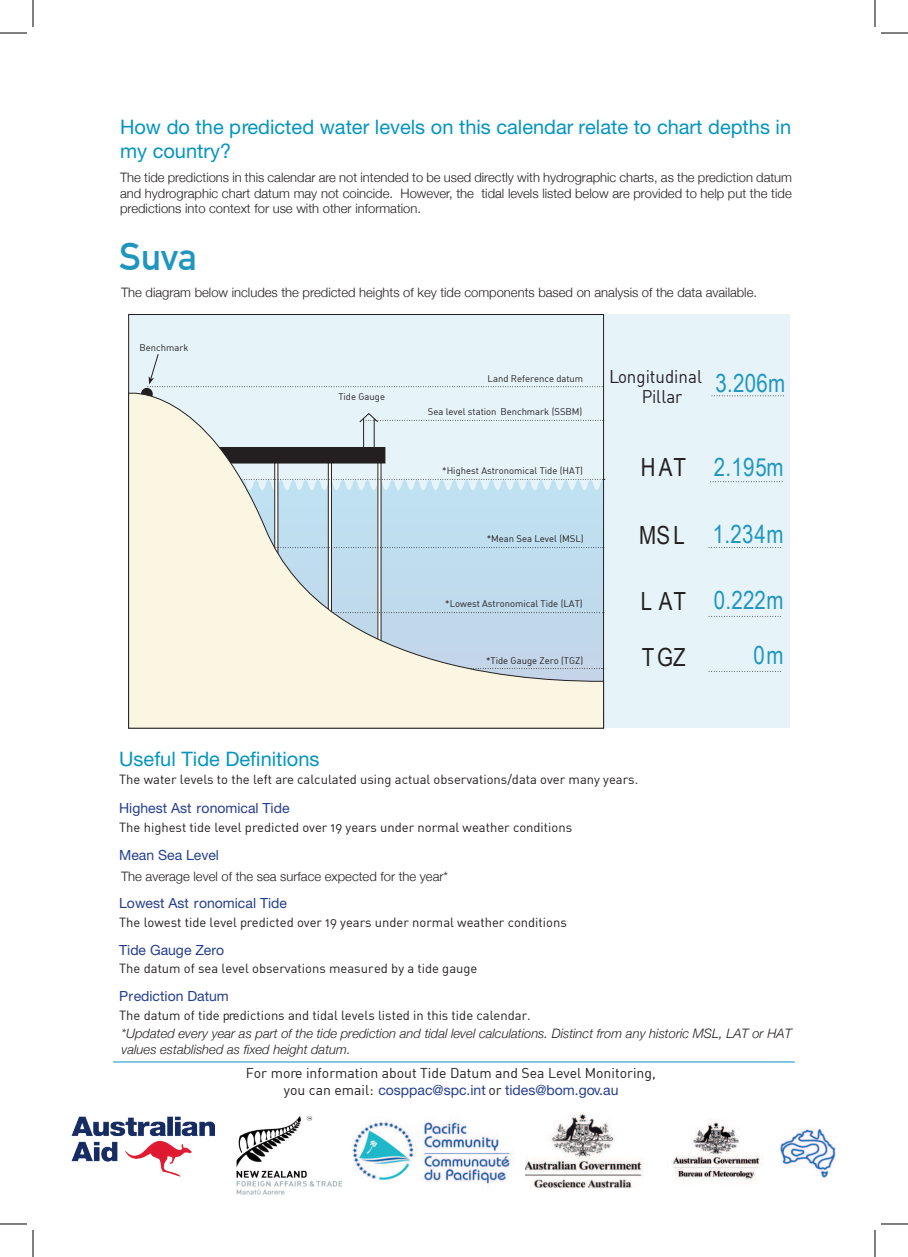
<style>
.page{position:relative;width:908px;height:1257px;background:#fff}
.page>*{position:absolute;margin:0;border:0;box-sizing:border-box;transform-origin:0 0}
.t1{font:700 38px "DIN Alternate";color:#2096bf}
.t2{font:25px/54.5px "Arial Narrow";letter-spacing:.01em;color:#2096bf;text-align:right}
.t3{font:25px "Arial Narrow";letter-spacing:.075em;color:#231f20}
.t4{font:20px/24px "Helvetica Neue";color:#0395c0}
.t5{font:18px/20px "DIN Regular Alternate";color:#231f20}
.t6{font:14px "Helvetica Neue";color:#253f8e}
.t7{font:14px "DIN Regular Alternate";color:#231f20}
.t8{font:300 13px/15.6px "Helvetica Neue";color:#231f20;text-align:justify}
.t9{font:13px "DIN Regular Alternate";color:#231f20}
.t10{font:italic 300 13px/15.6px "Helvetica Neue";color:#231f20}
.t11{font:9.5px "DIN Regular Alternate";color:#231f20}
.s1{font-family:"DIN Regular Alternate";color:#231f20}
</style>
<div class="page">
<hr style="left:113px;top:1061px;width:682px;height:1px;background:#0395c0">
<div style="left:128px;top:314px;width:661px;height:414px;background:#e6f4fa"></div>
<svg style="left:712px;top:395px;width:72px;height:1px"></svg>
<svg style="left:710px;top:481px;width:73px;height:1px"></svg>
<svg style="left:709px;top:547px;width:72px;height:1px"></svg>
<svg style="left:709px;top:616px;width:72px;height:1px"></svg>
<svg style="left:709px;top:670px;width:72px;height:2px"></svg>
<svg style="left:128px;top:383px;width:476px;height:346px"></svg>
<svg style="left:148px;top:354px;width:456px;height:33px"></svg>
<img style="left:525px;top:1112px;width:118px;height:76px">
<img style="left:671px;top:1122px;width:165px;height:62px">
<img style="left:352px;top:1120px;width:162px;height:64px">
<img style="left:236px;top:1115px;width:107px;height:80px">
<img style="left:72px;top:1116px;width:142px;height:60px">
<svg style="left:0;top:33px;width:27px;height:1px"></svg>
<svg style="left:881px;top:33px;width:27px;height:1px"></svg>
<svg style="left:0;top:1223px;width:27px;height:1px"></svg>
<svg style="left:881px;top:1223px;width:27px;height:1px"></svg>
<svg style="left:33px;top:0;width:1px;height:27px"></svg>
<svg style="left:33px;top:1230px;width:1px;height:27px"></svg>
<svg style="left:875px;top:0;width:1px;height:27px"></svg>
<svg style="left:875px;top:1230px;width:1px;height:27px"></svg>
<h3 class="t4" style="left:120px;top:117px;width:673px">How do the predicted water levels on this calendar relate to chart depths in my country?</h3>
<p class="t8" style="left:120px;top:171px;width:673px">The tide predictions in this calendar are not intended to be used directly with hydrographic charts, as the prediction datum and hydrographic chart datum may not coincide. However, the tidal levels listed below are provided to help put the tide predictions into context for use with other information.</p>
<h1 class="t1" style="left:119px;top:235px;width:80px">Suva</h1>
<p class="t8" style="left:121px;top:285px;width:637px">The diagram below includes the predicted heights of key tide components based on analysis of the data available.</p>
<p class="t11" style="left:140px;top:343px;width:50px">Benchmark</p>
<p class="t11" style="left:338px;top:392px;width:48px">Tide Gauge</p>
<p class="t11" style="left:488px;top:374px;width:97px">Land Reference datum</p>
<p class="t11" style="left:428px;top:407px;width:156px">Sea level station Benchmark (SSBM)</p>
<p class="t11" style="left:496px;top:408px;width:84px">Benchmark (SSBM)</p>
<p class="t11" style="left:442px;top:467px;width:142px">*Highest Astronomical Tide (HAT)</p>
<p class="t11" style="left:442px;top:467px;width:138px">Highest Astronomical Tide (HAT)</p>
<p class="t11" style="left:487px;top:535px;width:98px">*Mean Sea Level (MSL)</p>
<p class="t11" style="left:486px;top:535px;width:94px">Mean Sea Level (MSL)</p>
<p class="t11" style="left:445px;top:599px;width:139px">*Lowest Astronomical Tide (LAT)</p>
<p class="t11" style="left:442px;top:599px;width:139px">*Lowest Astronomical Tide (LAT)</p>
<p class="t11" style="left:486px;top:656px;width:99px">*Tide Gauge Zero (TGZ)</p>
<p class="t11" style="left:482px;top:657px;width:99px">*Tide Gauge Zero (TGZ)</p>
<h3 class="t5" style="left:642px;top:368px;width:62px;text-indent:-33px">Longitudinal<br>Pillar</h3>
<h2 class="t2" style="left:715px;top:356px;width:71px">3.206m</h2>
<h2 class="t3" style="left:641px;top:453px;width:46px">HAT</h2>
<h2 class="t2" style="left:714px;top:440px;width:71px">2.195m</h2>
<h2 class="t3" style="left:639px;top:521px;width:47px">MSL</h2>
<h2 class="t2" style="left:713px;top:506px;width:72px">1.234m</h2>
<h2 class="t3" style="left:641px;top:586px;width:46px">LAT</h2>
<h2 class="t3" style="left:642px;top:642px;width:45px">TGZ</h2>
<h2 class="t2" style="left:714px;top:573px;width:71px">0.222m<br>0m</h2>
<h3 class="t4" style="left:119px;top:748px;width:202px">Useful Tide Definitions</h3>
<p class="t9" style="left:119px;top:774px;width:520px">The water levels to the left are calculated using actual observations/data over many years.</p>
<p class="t6" style="left:119px;top:802px;width:172px">Highest Ast ronomical Tide</p>
<p class="t9" style="left:119px;top:821px;width:454px">The highest tide level predicted over 19 years under normal weather conditions</p>
<p class="t6" style="left:119px;top:850px;width:101px">Mean Sea Level</p>
<p class="t6" style="left:119px;top:898px;width:169px">Lowest Ast ronomical Tide</p>
<p class="t9" style="left:119px;top:916px;width:449px">The lowest tide level predicted over 19 years under normal weather conditions</p>
<p class="t6" style="left:119px;top:944px;width:107px">Tide Gauge Zero</p>
<p class="t9" style="left:119px;top:962px;width:360px">The datum of sea level observations measured by a tide gauge</p>
<p class="t6" style="left:119px;top:991px;width:111px">Prediction Datum</p>
<p class="t9" style="left:119px;top:1009px;width:413px">The datum of tide predictions and tidal levels listed in this tide calendar.</p>
<p class="t8" style="left:121px;top:870px;width:329px">The average level of the sea surface expected for the year*</p>
<p class="t10" style="left:121px;top:1027px;width:672px">*Updated every year as part of the tide prediction and tidal level calculations. Distinct from any historic MSL, LAT or HAT values established as fixed height datum.</p>
<p class="t7" style="left:246px;top:1067px;width:411px">For more information about Tide Datum and Sea Level Monitoring,</p>
<p class="t6" style="left:284px;top:1085px;width:336px"><span class="s1">you can email:</span> cosppac@spc.int <span class="s1">or</span> tides@bom.gov.au</p>
</div>
